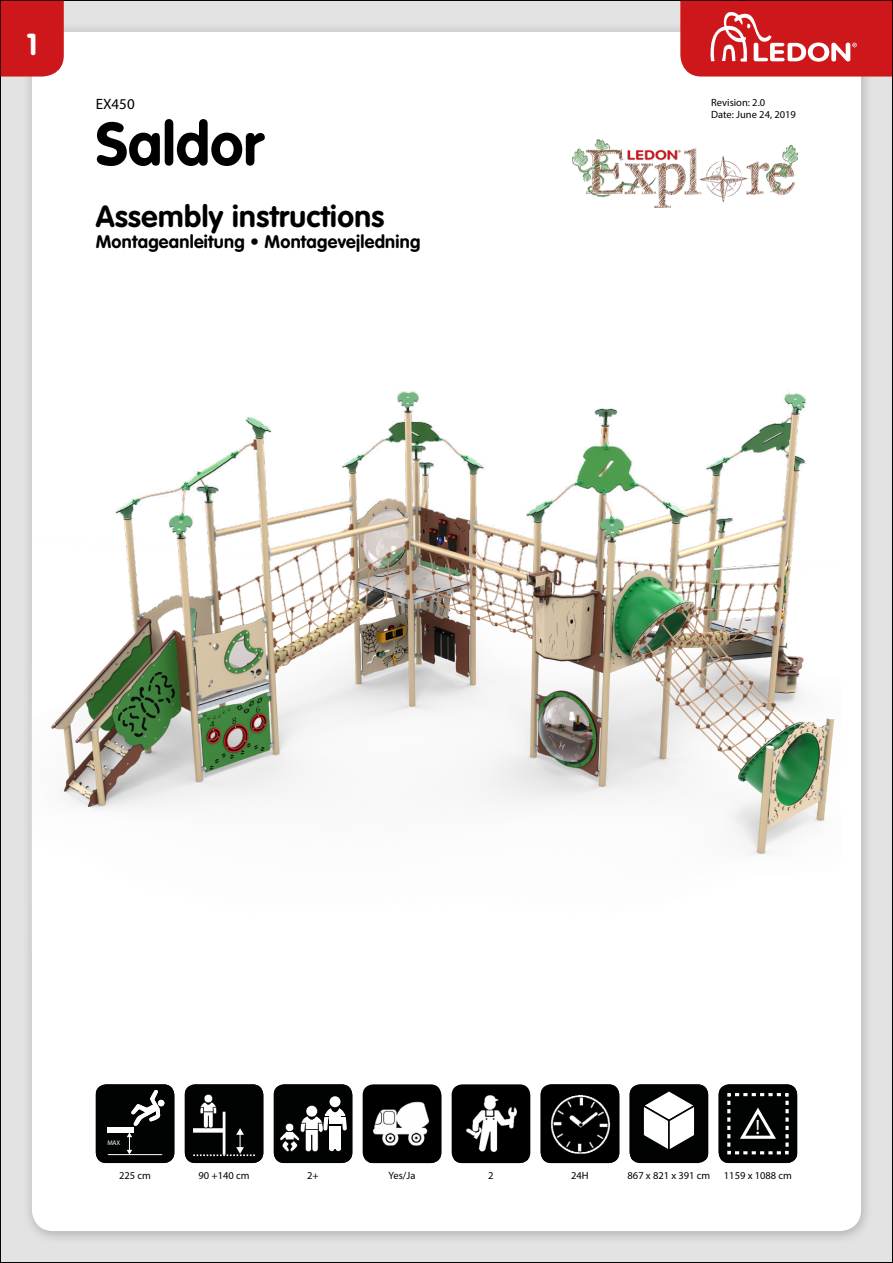
<style>
.page{position:relative;width:893px;height:1263px;background:#e3e3e3}
.page>*{position:absolute;margin:0;border:0;box-sizing:border-box;transform-origin:0 0}
.t1{font:700 60px "VAG Rounded Std";color:#000}
.t2{font:700 30px "VAG Rounded Std";letter-spacing:.015em;color:#000}
.t3{font:700 30px "VAG Rounded Std";color:#fff}
.t4{font:20.85px "Myriad Pro";color:#fff}
.t5{font:700 18px "VAG Rounded Std";letter-spacing:.015em;color:#000}
.t6{font:15px "Myriad Pro";color:#000}
.t7{font:10.5px/12.6px "Myriad Pro";color:#000}
.t8{font:6.6px "Gill Sans Std";color:#fff}
</style>
<div class="page">
<div style="left:21px;top:22px;width:852px;height:1222px;background:#000;opacity:.25"></div>
<div style="left:34px;top:34px;width:825px;height:1195px;background:#fff;border-radius:19px"></div>
<img style="left:31px;top:390px;width:804px;height:565px">
<div style="left:3px;top:3px;width:61px;height:74px;background:#cd171a"></div>
<img style="left:573px;top:139px;width:224px;height:68px">
<svg style="left:680px;top:3px;width:210px;height:74px;background:#d33437"></svg>
<svg style="left:96px;top:1084px;width:78px;height:79px;background:#1e1f1f"></svg>
<hr style="left:108px;top:1154px;width:54px;height:1px;background:#fff">
<svg style="left:185px;top:1084px;width:78px;height:79px;background:#1f2020"></svg>
<svg style="left:274px;top:1084px;width:78px;height:79px"></svg>
<div style="left:363px;top:1084px;width:78px;height:79px;background:#000;border-radius:11px"></div>
<img style="left:369px;top:1101px;width:72px;height:62px">
<div style="left:452px;top:1084px;width:78px;height:79px;background:#000;border-radius:11px"></div>
<img style="left:454px;top:1095px;width:74px;height:68px">
<img style="left:541px;top:1084px;width:78px;height:79px">
<div style="left:630px;top:1084px;width:78px;height:79px;background:#000;border-radius:11px"></div>
<svg style="left:630px;top:1084px;width:78px;height:76px"></svg>
<svg style="left:719px;top:1084px;width:78px;height:79px;background:#1f2020"></svg>
<h2 class="t3" style="left:26px;top:27px;width:13px">1</h2>
<h3 class="t6" style="left:96px;top:95px;width:41px">EX450</h3>
<h1 class="t1" style="left:96px;top:109px;width:169px">Saldor</h1>
<h2 class="t2" style="left:96px;top:199px;width:290px">Assembly instructions</h2>
<h3 class="t5" style="left:96px;top:232px;width:326px">Montageanleitung • Montagevejledning</h3>
<p class="t7" style="left:711px;top:96px;width:86px">Revision: 2.0<br>Date: June 24, 2019</p>
<p class="t8" style="left:107px;top:1139px;width:15px">MAX</p>
<h3 class="t4" style="left:756px;top:1114px;width:6px">!</h3>
<p class="t7" style="left:119px;top:1169px;width:33px">225 cm</p>
<p class="t7" style="left:198px;top:1169px;width:53px">90 +140 cm</p>
<p class="t7" style="left:307px;top:1169px;width:13px">2+</p>
<p class="t7" style="left:389px;top:1169px;width:28px">Yes/Ja</p>
<p class="t7" style="left:488px;top:1169px;width:7px">2</p>
<p class="t7" style="left:571px;top:1169px;width:19px">24H</p>
<p class="t7" style="left:628px;top:1169px;width:84px">867 x 821 x 391 cm</p>
<p class="t7" style="left:724px;top:1169px;width:70px">1159 x 1088 cm</p>
</div>
